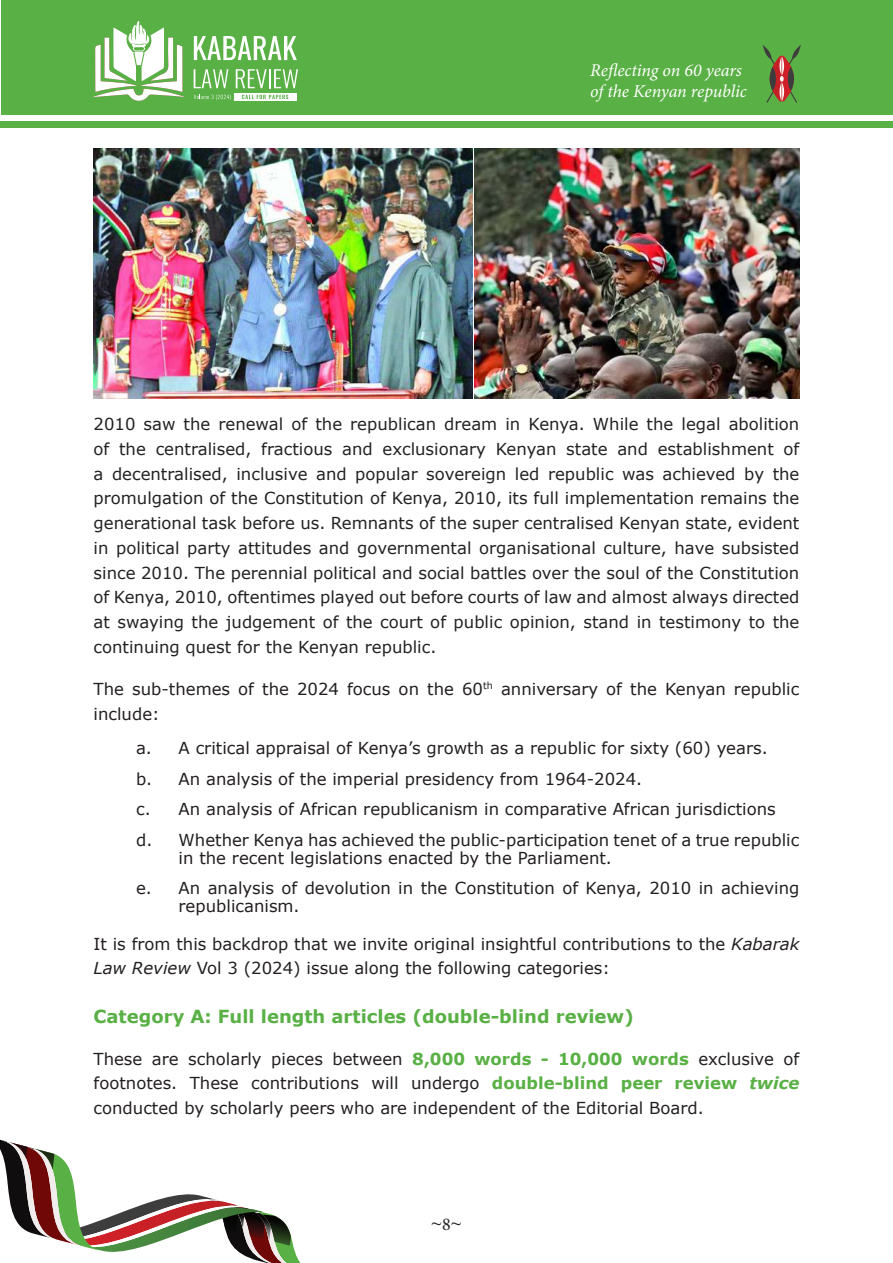
<style>
.page{position:relative;width:893px;height:1263px;background:#fff}
.page>*{position:absolute;margin:0;border:0;box-sizing:border-box;transform-origin:0 0}
.t1{font:700 18px "Verdana";color:#59b045}
.t2{font:italic 18px/21.6px "Minion Pro";letter-spacing:-.01em;color:#fff}
.t3{font:18px "Book Antiqua";color:#231f20}
.t4{font:16.5px/24.8px "Verdana";color:#231f20}
.t5{font:16.5px/24.8px "Verdana";color:#222;text-align:justify}
.s1{font-style:italic}
.s2{font-weight:700;color:#59b045}
.s3{font-weight:700;font-style:italic;color:#59b045}
.s4{font-family:"Minion Pro"}
</style>
<div class="page">
<svg style="left:0;top:1139px;width:301px;height:124px"></svg>
<div style="left:1px;top:0;width:891px;height:115px;background:#59b045"></div>
<svg style="left:194px;top:36px;width:103px;height:24px"></svg>
<svg style="left:194px;top:69px;width:34px;height:19px"></svg>
<svg style="left:236px;top:69px;width:62px;height:19px"></svg>
<svg style="left:235px;top:93px;width:62px;height:8px"></svg>
<svg style="left:194px;top:95px;width:37px;height:5px"></svg>
<svg style="left:242px;top:95px;width:46px;height:4px"></svg>
<svg style="left:93px;top:21px;width:92px;height:80px"></svg>
<svg style="left:763px;top:45px;width:38px;height:58px"></svg>
<div style="left:1px;top:121px;width:892px;height:7px;background:#59b045"></div>
<img style="left:94px;top:149px;width:378px;height:249px">
<img style="left:474px;top:149px;width:325px;height:250px">
<p class="t2" style="left:590px;top:59px;width:158px">Reflecting on 60 years of the Kenyan republic</p>
<p class="t5" style="left:94px;top:412px;width:707px">2010 saw the renewal of the republican dream in Kenya. While the legal abolition of the centralised, fractious and exclusionary Kenyan state and establishment of a decentralised, inclusive and popular sovereign led republic was achieved by the promulgation of the Constitution of Kenya, 2010, its full implementation remains the generational task before us. Remnants of the super centralised Kenyan state, evident in political party attitudes and governmental organisational culture, have subsisted since 2010. The perennial political and social battles over the soul of the Constitution of Kenya, 2010, oftentimes played out before courts of law and almost always directed at swaying the judgement of the court of public opinion, stand in testimony to the continuing quest for the Kenyan republic.</p>
<p class="t4" style="left:94px;top:676px;width:707px">The sub-themes of the 2024 focus on the 60<sup>th</sup> anniversary of the Kenyan republic include:</p>
<p class="t4" style="left:136px;top:733px;width:665px;line-height:30.6px">a. A critical appraisal of Kenya’s growth as a republic for sixty (60) years.<br>b. An analysis of the imperial presidency from 1964-2024.<br>c. An analysis of African republicanism in comparative African jurisdictions<br>d. Whether Kenya has achieved the public-participation tenet of a true republic</p>
<p class="t4" style="left:136px;top:842px;width:665px;line-height:30.6px;text-indent:43px">in the recent legislations enacted by the Parliament.<br>e. An analysis of devolution in the Constitution of Kenya, 2010 in achieving</p>
<p class="t4" style="left:179px;top:894px;width:123px">republicanism.</p>
<p class="t4" style="left:94px;top:931px;width:707px">It is from this backdrop that we invite original insightful contributions to the <span class="s1">Kabarak<br>Law Review</span> Vol 3 (2024) issue along the following categories:</p>
<p class="t1" style="left:94px;top:1003px;width:542px">Category A: Full length articles (double-blind review)</p>
<p class="t4" style="left:94px;top:1046px;width:707px;text-align:justify">These are scholarly pieces between <span class="s2">8,000 words - 10,000 words</span> exclusive of footnotes. These contributions will undergo <span class="s2">double-blind peer review</span> <span class="s3">twice </span>conducted by scholarly peers who are independent of the Editorial Board.</p>
<p class="t3" style="left:431px;top:1211px;width:32px">~<span class="s4">8</span>~</p>
</div>
